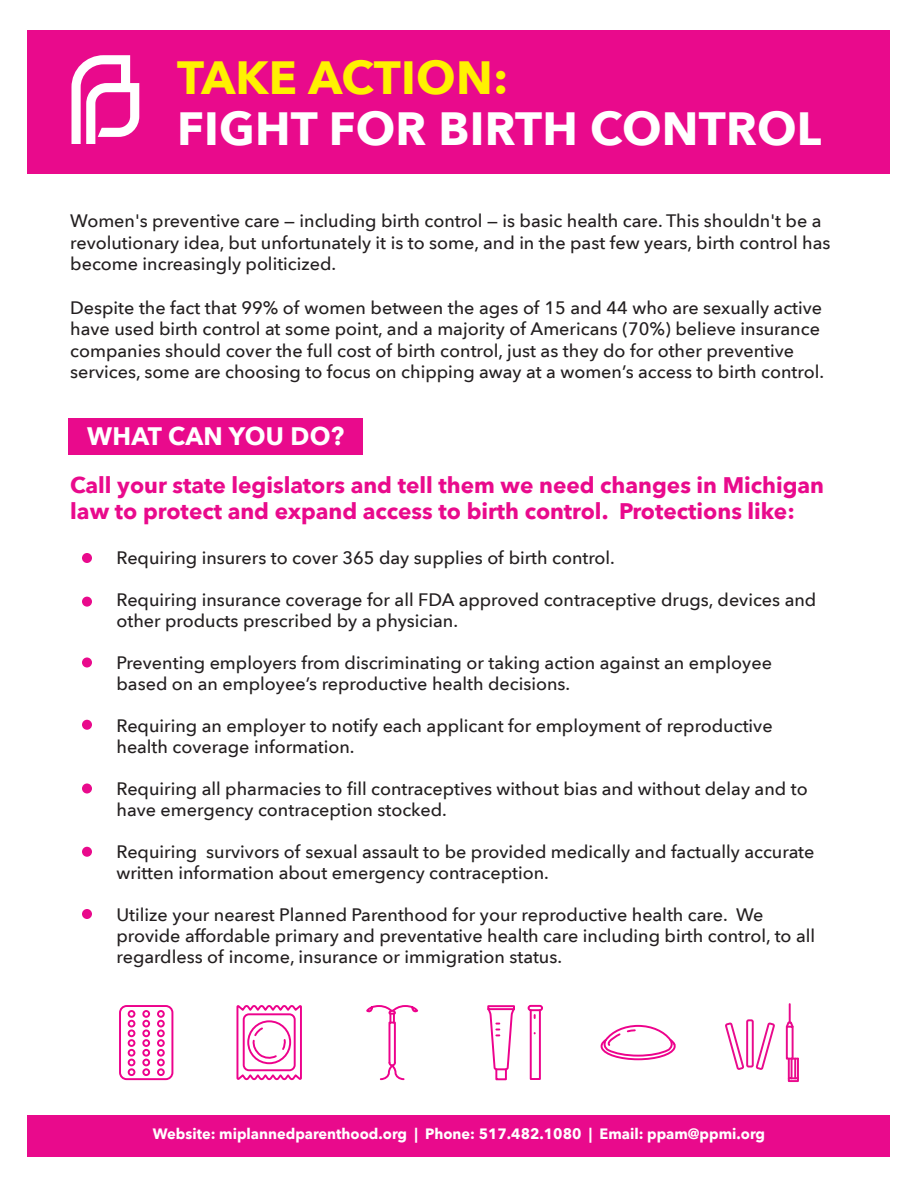
<style>
.page{position:relative;width:918px;height:1188px;background:#fff}
.page>*{position:absolute;margin:0;border:0;box-sizing:border-box;transform-origin:0 0}
.t1{font:700 46.5px "Avenir Next LT Pro";letter-spacing:.005em;color:#fff}
.t2{font:700 46.5px "Avenir Next LT Pro";letter-spacing:.005em;color:#fff101}
.t3{font:700 25.2px "Avenir Next LT Pro";letter-spacing:.01em;color:#fff}
.t4{font:700 22.5px/25.5px "Avenir Next LT Pro";color:#e90a8c}
.t5{font:500 18px/21px "Avenir Next LT Pro";color:#231f20}
.t6{font:700 15px "Avenir Next LT Pro";color:#fff}
</style>
<div class="page">
<div style="left:28px;top:30px;width:862px;height:144px;background:#e90a8c"></div>
<div style="left:68px;top:418px;width:295px;height:37px;background:#e90a8c"></div>
<div style="left:28px;top:1116px;width:862px;height:41px;background:#e90a8c"></div>
<svg style="left:71px;top:55px;width:68px;height:89px"></svg>
<svg style="left:236px;top:1005px;width:66px;height:76px"></svg>
<svg style="left:600px;top:1024px;width:76px;height:37px"></svg>
<div style="left:389px;top:1022px;width:7px;height:42px;border:2px solid #ed028c"></div>
<svg style="left:366px;top:1005px;width:53px;height:18px"></svg>
<svg style="left:379px;top:1061px;width:26px;height:20px"></svg>
<div style="left:487px;top:1005px;width:28px;height:5px;border:2px solid #ed028c"></div>
<div style="left:528px;top:1005px;width:15px;height:6px;border:2px solid #ed028c;border-radius:2px"></div>
<div style="left:530px;top:1009px;width:11px;height:71px;border:2px solid #ed028c"></div>
<svg style="left:486px;top:1006px;width:31px;height:110px"></svg>
<div style="left:119px;top:1005px;width:54px;height:75px;border:2px solid #ed028c;border-radius:7px"></div>
<div style="left:157px;top:1010px;width:8px;height:8px;border:2px solid #ed028c;border-radius:50%"></div>
<div style="left:128px;top:1010px;width:7px;height:8px;border:2px solid #ed028c;border-radius:50%"></div>
<div style="left:157px;top:1020px;width:8px;height:7px;border:2px solid #ed028c;border-radius:50%"></div>
<div style="left:128px;top:1020px;width:7px;height:7px;border:2px solid #ed028c;border-radius:50%"></div>
<div style="left:157px;top:1029px;width:8px;height:8px;border:2px solid #ed028c;border-radius:50%"></div>
<div style="left:128px;top:1029px;width:7px;height:8px;border:2px solid #ed028c;border-radius:50%"></div>
<div style="left:157px;top:1039px;width:8px;height:8px;border:2px solid #ed028c;border-radius:50%"></div>
<div style="left:128px;top:1039px;width:7px;height:8px;border:2px solid #ed028c;border-radius:50%"></div>
<div style="left:157px;top:1049px;width:8px;height:8px;border:2px solid #ed028c;border-radius:50%"></div>
<div style="left:128px;top:1049px;width:7px;height:8px;border:2px solid #ed028c;border-radius:50%"></div>
<div style="left:157px;top:1059px;width:8px;height:7px;border:2px solid #ed028c;border-radius:50%"></div>
<div style="left:128px;top:1059px;width:7px;height:7px;border:2px solid #ed028c;border-radius:50%"></div>
<div style="left:157px;top:1068px;width:8px;height:8px;border:2px solid #ed028c;border-radius:50%"></div>
<div style="left:128px;top:1068px;width:7px;height:8px;border:2px solid #ed028c;border-radius:50%"></div>
<div style="left:142px;top:1010px;width:8px;height:8px;border:2px solid #ed028c;border-radius:50%"></div>
<div style="left:142px;top:1020px;width:8px;height:7px;border:2px solid #ed028c;border-radius:50%"></div>
<div style="left:142px;top:1029px;width:8px;height:8px;border:2px solid #ed028c;border-radius:50%"></div>
<div style="left:142px;top:1039px;width:8px;height:8px;border:2px solid #ed028c;border-radius:50%"></div>
<div style="left:142px;top:1049px;width:8px;height:8px;border:2px solid #ed028c;border-radius:50%"></div>
<div style="left:142px;top:1059px;width:8px;height:7px;border:2px solid #ed028c;border-radius:50%"></div>
<div style="left:142px;top:1068px;width:8px;height:8px;border:2px solid #ed028c;border-radius:50%"></div>
<div style="left:746px;top:1019px;width:8px;height:49px;border:2px solid #e90a8c"></div>
<svg style="left:755px;top:1022px;width:20px;height:48px"></svg>
<svg style="left:725px;top:1022px;width:19px;height:48px"></svg>
<div style="left:786px;top:1026px;width:8px;height:34px;border:2px solid #e90a8c"></div>
<svg style="left:787px;top:1057px;width:12px;height:26px"></svg>
<svg style="left:785px;top:1004px;width:9px;height:25px"></svg>
<div style="left:82px;top:553px;width:10px;height:10px;background:#e90a8c;border-radius:50%"></div>
<div style="left:82px;top:597px;width:10px;height:10px;background:#e90a8c;border-radius:50%"></div>
<div style="left:82px;top:657px;width:10px;height:10px;background:#e90a8c;border-radius:50%"></div>
<div style="left:82px;top:720px;width:10px;height:10px;background:#e90a8c;border-radius:50%"></div>
<div style="left:82px;top:783px;width:10px;height:10px;background:#e90a8c;border-radius:50%"></div>
<div style="left:82px;top:847px;width:10px;height:10px;background:#e90a8c;border-radius:50%"></div>
<div style="left:82px;top:909px;width:10px;height:10px;background:#e90a8c;border-radius:50%"></div>
<h1 class="t2" style="left:177px;top:49px;width:333px">TAKE ACTION:</h1>
<h1 class="t1" style="left:177px;top:100px;width:646px">FIGHT FOR BIRTH CONTROL</h1>
<p class="t5" style="left:70px;top:210px;width:762px;line-height:21.6px">Women's preventive care — including birth control — is basic health care. This shouldn't be a revolutionary idea, but unfortunately it is to some, and in the past few years, birth control has become increasingly politicized.</p>
<p class="t5" style="left:70px;top:296px;width:755px;line-height:21.6px">Despite the fact that 99% of women between the ages of 15 and 44 who are sexually active have used birth control at some point, and a majority of Americans (70%) believe insurance companies should cover the full cost of birth control, just as they do for other preventive services, some are choosing to focus on chipping away at a women’s access to birth control.</p>
<h2 class="t3" style="left:87px;top:421px;width:259px">WHAT CAN YOU DO?</h2>
<p class="t4" style="left:70px;top:472px;width:755px">Call your state legislators and tell them we need changes in Michigan law to protect and expand access to birth control. Protections like:</p>
<p class="t5" style="left:116px;top:547px;width:500px">Requiring insurers to cover 365 day supplies of birth control.</p>
<p class="t5" style="left:116px;top:589px;width:701px">Requiring insurance coverage for all FDA approved contraceptive drugs, devices and other products prescribed by a physician.</p>
<p class="t5" style="left:116px;top:652px;width:657px">Preventing employers from discriminating or taking action against an employee based on an employee’s reproductive health decisions.</p>
<p class="t5" style="left:116px;top:715px;width:658px">Requiring an employer to notify each applicant for employment of reproductive health coverage information.</p>
<p class="t5" style="left:116px;top:778px;width:693px">Requiring all pharmacies to fill contraceptives without bias and without delay and to have emergency contraception stocked.</p>
<p class="t5" style="left:116px;top:841px;width:699px">Requiring survivors of sexual assault to be provided medically and factually accurate written information about emergency contraception.</p>
<p class="t5" style="left:116px;top:904px;width:700px">Utilize your nearest Planned Parenthood for your reproductive health care. We provide affordable primary and preventative health care including birth control, to all regardless of income, insurance or immigration status.</p>
<p class="t6" style="left:153px;top:1125px;width:614px">Website: miplannedparenthood.org | Phone: 517.482.1080 | Email: ppam@ppmi.org</p>
</div>
